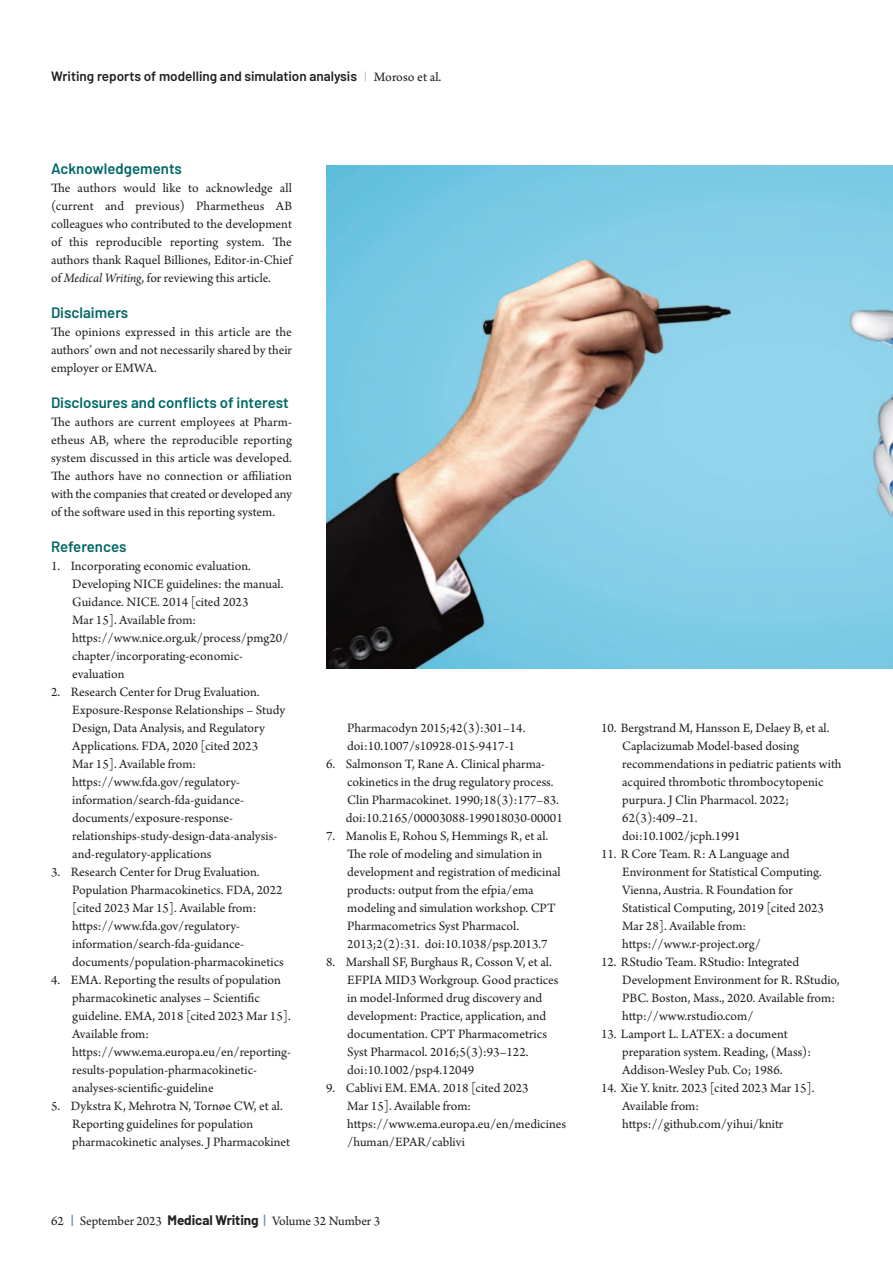
<style>
.page{position:relative;width:893px;height:1263px;background:#fff}
.page>*{position:absolute;margin:0;border:0;box-sizing:border-box;transform-origin:0 0}
.t1{font:600 15px "Barlow";color:#006667}
.t2{font:13.5px/18px "Arno Pro";color:#231f20}
.t3{font:600 13.5px "Barlow";color:#231f20}
.s1{font-family:"Proforma";font-weight:200;color:#7589b1}
.s2{font-family:"Arno Pro Sm Text";font-weight:400}
.s3{font-style:italic}
.s4{font-family:"Barlow";font-weight:500;color:#7589b1}
.s5{font-family:"Barlow";font-weight:700}
</style>
<div class="page">
<img style="left:326px;top:165px;width:567px;height:503px">
<p class="t3" style="left:51px;top:67px;width:392px">Writing reports of modelling and simulation analysis <span class="s1">|</span> <span class="s2">Moroso et al.</span></p>
<p class="t1" style="left:51px;top:159px;width:132px">Acknowledgements</p>
<p class="t2" style="left:51px;top:180px;width:243px;text-align:justify">The authors would like to acknowledge all (current and previous) Pharmetheus AB colleagues who contributed to the development of this reproducible reporting system. The authors thank Raquel Billiones, Editor-in-Chief of <span class="s3">Medical Writing</span>, for reviewing this article.</p>
<p class="t1" style="left:51px;top:303px;width:79px">Disclaimers</p>
<p class="t2" style="left:51px;top:324px;width:242px;text-align:justify">The opinions expressed in this article are the authors’ own and not necessarily shared by their employer or EMWA.</p>
<p class="t1" style="left:51px;top:393px;width:239px">Disclosures and conflicts of interest</p>
<p class="t2" style="left:51px;top:414px;width:242px;text-align:justify">The authors are current employees at Pharm - etheus AB, where the reproducible reporting system discussed in this article was developed.<br>The authors have no connection or affiliation with the companies that created or developed any of the software used in this reporting system.</p>
<p class="t1" style="left:51px;top:537px;width:77px">References</p>
<p class="t2" style="left:72px;top:558px;width:218px;text-indent:-21px">1. Incorporating economic evaluation.<br>Developing NICE guidelines: the manual.<br>Guidance. NICE. 2014 [cited 2023<br>Mar 15]. Available from: https://www.nice.org.uk/process/pmg20/ chapter/incorporating-economic&shy;evaluation</p>
<p class="t2" style="left:72px;top:684px;width:214px;text-indent:-21px">2. Research Center for Drug Evaluation.<br>Exposure-Response Relationships – Study Design, Data Analysis, and Regulatory Applications. FDA, 2020 [cited 2023<br>Mar 15]. Available from: https://www.fda.gov/regulatory&shy;information/search-fda-guidance&shy;documents/exposure-response&shy;relationships-study-design-data-analysis&shy;and-regulatory-applications</p>
<p class="t2" style="left:72px;top:864px;width:213px;text-indent:-21px">3. Research Center for Drug Evaluation.<br>Population Pharmacokinetics. FDA, 2022 [cited 2023 Mar 15]. Available from: https://www.fda.gov/regulatory&shy;information/search-fda-guidance&shy;documents/population-pharmacokinetics</p>
<p class="t2" style="left:72px;top:972px;width:220px;text-indent:-21px">4. EMA. Reporting the results of population pharmacokinetic analyses – Scientific guideline. EMA, 2018 [cited 2023 Mar 15].<br>Available from: https://www.ema.europa.eu/en/reporting&shy;results-population-pharmacokinetic&shy;analyses-scientific-guideline</p>
<p class="t2" style="left:72px;top:1098px;width:219px;text-indent:-21px">5. Dykstra K, Mehrotra N, Tornøe CW, et al.<br>Reporting guidelines for population pharmacokinetic analyses. J Pharmacokinet</p>
<p class="t2" style="left:347px;top:720px;width:180px">Pharmacodyn 2015;42(3):301–14. doi:10.1007/s10928-015-9417-1</p>
<p class="t2" style="left:347px;top:756px;width:213px;text-indent:-21px">6. Salmonson T, Rane A. Clinical pharma - cokinetics in the drug regulatory process.<br>Clin Pharmacokinet. 1990;18(3):177–83.</p>
<p class="t2" style="left:346px;top:810px;width:218px">doi:10.2165/00003088-199018030-00001</p>
<p class="t2" style="left:347px;top:828px;width:215px;text-indent:-21px">7. Manolis E, Rohou S, Hemmings R, et al.<br>The role of modeling and simulation in development and registration of medicinal products: output from the efpia/ema modeling and simulation workshop. CPT Pharmacometrics Syst Pharmacol.<br>2013;2(2):31. doi:10.1038/psp.2013.7</p>
<p class="t2" style="left:347px;top:954px;width:213px;text-indent:-21px">8. Marshall SF, Burghaus R, Cosson V, et al.<br>EFPIA MID3 Workgroup. Good practices in model-Informed drug discovery and development: Practice, application, and documentation. CPT Pharmacometrics Syst Pharmacol. 2016;5(3):93–122. doi:10.1002/psp4.12049</p>
<p class="t2" style="left:347px;top:1080px;width:220px;text-indent:-21px">9. Cablivi EM. EMA. 2018 [cited 2023<br>Mar 15]. Available from: https://www.ema.europa.eu/en/medicines /human/EPAR/cablivi</p>
<p class="t2" style="left:51px;top:1213px;width:331px">62 <span class="s4">|</span> September 2023 <span class="s5">Medical Writing</span> <span class="s4">|</span> Volume 32 Number 3</p>
<p class="t2" style="left:622px;top:720px;width:221px;text-indent:-21px">10. Bergstrand M, Hansson E, Delaey B, et al.<br>Caplacizumab Model‐based dosing recommendations in pediatric patients with acquired thrombotic thrombocytopenic purpura. J Clin Pharmacol. 2022; 62(3):409–21.<br>doi:10.1002/jcph.1991</p>
<p class="t2" style="left:622px;top:846px;width:203px;text-indent:-21px">11. R Core Team. R: A Language and Environment for Statistical Computing.<br>Vienna, Austria. R Foundation for Statistical Computing, 2019 [cited 2023<br>Mar 28]. Available from: https://www.r-project.org/</p>
<p class="t2" style="left:622px;top:954px;width:219px;text-indent:-21px">12. RStudio Team. RStudio: Integrated Development Environment for R. RStudio, PBC. Boston, Mass., 2020. Available from: http://www.rstudio.com/</p>
<p class="t2" style="left:622px;top:1026px;width:190px;text-indent:-21px">13. Lamport L. LATEX: a document preparation system. Reading, (Mass):<br>Addison-Wesley Pub. Co; 1986.</p>
<p class="t2" style="left:622px;top:1080px;width:194px;text-indent:-21px">14. Xie Y. knitr. 2023 [cited 2023 Mar 15].<br>Available from: https://github.com/yihui/knitr</p>
</div>
